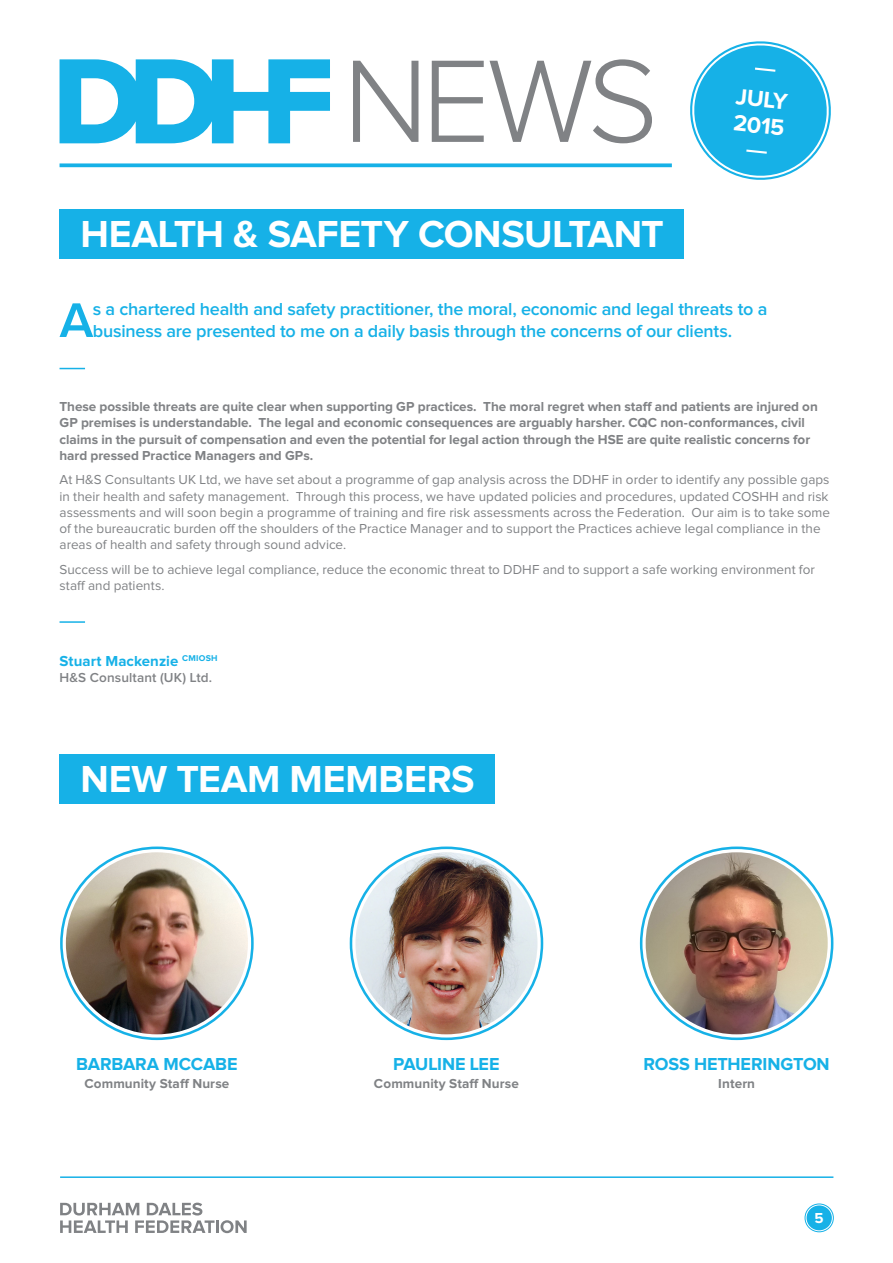
<style>
.page{position:relative;width:893px;height:1263px;background:#fff}
.page>*{position:absolute;margin:0;border:0;box-sizing:border-box;transform-origin:0 0}
.t1{font:600 50.4px "Proxima Nova";color:#16b1e7}
.t2{font:700 39px "Proxima Nova";letter-spacing:-.01em;color:#fff}
.t3{font:700 23.25px "Proxima Nova";color:#fff}
.t4{font:600 18px/21.6px "Proxima Nova";letter-spacing:-.01em;color:#16b1e7}
.t5{font:700 18px "Proxima Nova";letter-spacing:-.005em;color:#16b1e7}
.t6{font:700 15px "Proxima Nova";letter-spacing:.005em;color:#16b1e7}
.t7{font:700 15px "Proxima Nova";color:#fff}
.t8{font:13.5px/16.2px "Proxima Nova";color:#808285}
.t9{font:700 13.5px/16.2px "Proxima Nova";color:#808285}
.t10{font:600 13.5px "Proxima Nova";letter-spacing:.01em;color:#808285}
</style>
<div class="page">
<svg style="left:60px;top:59px;width:270px;height:84px"></svg>
<svg style="left:353px;top:59px;width:299px;height:84px"></svg>
<div style="left:806px;top:1205px;width:26px;height:25px;background:#16b1e7;border-radius:50%"></div>
<div style="left:805px;top:1203px;width:29px;height:29px;border:1px solid #16b1e7;border-radius:50%"></div>
<svg style="left:60px;top:1202px;width:187px;height:31px"></svg>
<hr style="left:60px;top:1176px;width:773px;height:2px;background:#16b1e7">
<svg style="left:60px;top:163px;width:612px;height:4px;fill:#16b1e7"></svg>
<div style="left:60px;top:209px;width:624px;height:50px;background:#16b1e7"></div>
<div style="left:60px;top:754px;width:435px;height:50px;background:#16b1e7"></div>
<svg style="left:60px;top:368px;width:25px;height:1px"></svg>
<hr style="left:60px;top:621px;width:25px;height:2px;background:#16b1e7">
<svg style="left:690px;top:41px;width:141px;height:139px"></svg>
<img style="left:66px;top:852px;width:182px;height:182px;border-radius:91px">
<img style="left:355px;top:852px;width:182px;height:182px;border-radius:91px">
<img style="left:646px;top:852px;width:182px;height:182px;border-radius:91px">
<p class="t2" style="left:81px;top:216px;width:585px">HEALTH &amp; SAFETY CONSULTANT</p>
<p class="t3" style="left:737px;top:86px;width:54px;rotate:6deg">JULY</p>
<p class="t3" style="left:735px;top:112px;width:53px;rotate:6deg">2015</p>
<p class="t1" style="left:59px;top:297px;width:35px">A</p>
<p class="t4" style="left:93px;top:299px;width:676px">s a chartered health and safety practitioner, the moral, economic and legal threats to a business are presented to me on a daily basis through the concerns of our clients.</p>
<p class="t9" style="left:60px;top:399px;width:760px">These possible threats are quite clear when supporting GP practices. The moral regret when staff and patients are injured on GP premises is understandable. The legal and economic consequences are arguably harsher. CQC non-conformances, civil claims in the pursuit of compensation and even the potential for legal action through the HSE are quite realistic concerns for hard pressed Practice Managers and GPs.</p>
<p class="t8" style="left:60px;top:472px;width:772px">At H&amp;S Consultants UK Ltd, we have set about a programme of gap analysis across the DDHF in order to identify any possible gaps in their health and safety management. Through this process, we have updated policies and procedures, updated COSHH and risk assessments and will soon begin a programme of training and fire risk assessments across the Federation. Our aim is to take some of the bureaucratic burden off the shoulders of the Practice Manager and to support the Practices achieve legal compliance in the areas of health and safety through sound advice.</p>
<p class="t8" style="left:60px;top:562px;width:757px">Success will be to achieve legal compliance, reduce the economic threat to DDHF and to support a safe working environment for staff and patients.</p>
<p class="t6" style="left:60px;top:654px;width:160px">Stuart Mackenzie <sup>CMIOSH</sup></p>
<p class="t10" style="left:60px;top:671px;width:154px">H&amp;S Consultant (UK) Ltd.</p>
<p class="t2" style="left:81px;top:761px;width:396px">NEW TEAM MEMBERS</p>
<p class="t5" style="left:76px;top:1055px;width:163px">BARBARA MCCABE</p>
<p class="t5" style="left:393px;top:1055px;width:108px">PAULINE LEE</p>
<p class="t5" style="left:644px;top:1055px;width:188px">ROSS HETHERINGTON</p>
<p class="t9" style="left:84px;top:1076px;width:146px">Community Staff Nurse</p>
<p class="t9" style="left:374px;top:1076px;width:146px">Community Staff Nurse</p>
<p class="t9" style="left:718px;top:1076px;width:38px">Intern</p>
<p class="t7" style="left:815px;top:1211px;width:11px">5</p>
</div>
